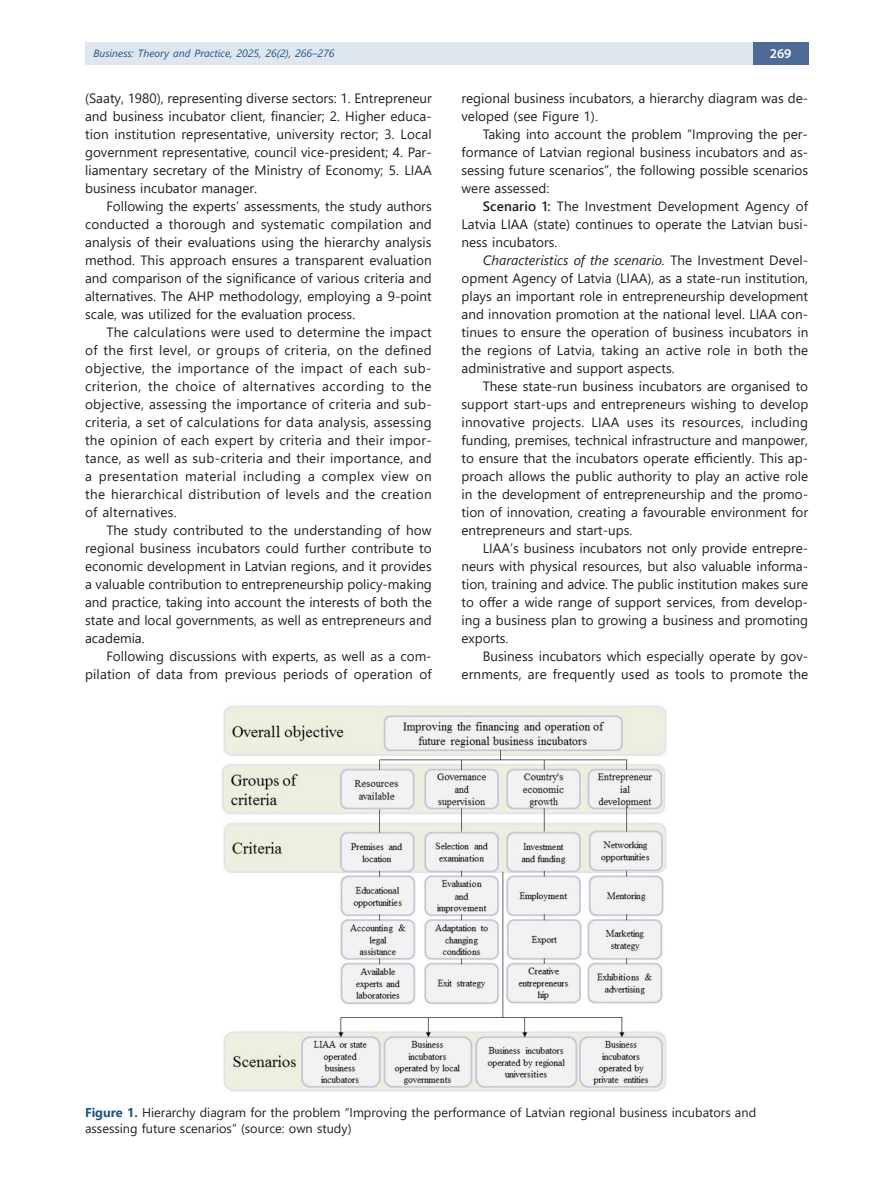
<style>
.page{position:relative;width:872px;height:1191px;background:#fff}
.page>*{position:absolute;margin:0;border:0;box-sizing:border-box;transform-origin:0 0}
.t1{font:13.5px/18px "Segoe UI";color:#231f20;text-align:justify}
.t2{font:600 13.5px "Myriad Pro";color:#fff}
.t3{font:12.75px/15.3px "Segoe UI";color:#231f20}
.t4{font:italic 10.5px "Segoe UI";color:#1c5586}
.s1{font-weight:600}
.s2{font-style:italic}
.s3{font-weight:700;color:#1c5586}
</style>
<div class="page">
<div style="left:85px;top:43px;width:668px;height:22px;background:#dfe6ee"></div>
<div style="left:753px;top:43px;width:55px;height:22px;background:#4e6b98"></div>
<img style="left:221px;top:706px;width:446px;height:386px">
<p class="t4" style="left:94px;top:43px;width:242px">Business: Theory and Practice, 2025, 26(2), 266–276</p>
<p class="t2" style="left:769px;top:45px;width:23px">269</p>
<p class="t1" style="left:85px;top:88px;width:348px">(Saaty, 1980), representing diverse sectors: 1. Entrepreneur and business incubator client, financier; 2. Higher educa&shy;tion institution representative, university rector; 3. Local government representative, council vice-president; 4. Par&shy;liamentary secretary of the Ministry of Economy; 5. LIAA business incubator manager.</p>
<p class="t1" style="left:85px;top:196px;width:348px;text-indent:21px">Following the experts’ assessments, the study authors conducted a thorough and systematic compilation and analysis of their evaluations using the hierarchy analysis method. This approach ensures a transparent evaluation and comparison of the significance of various criteria and alternatives. The AHP methodology, employing a 9-point scale, was utilized for the evaluation process.</p>
<p class="t1" style="left:85px;top:322px;width:348px;text-indent:21px">The calculations were used to determine the impact of the first level, or groups of criteria, on the defined objective, the importance of the impact of each sub&shy;criterion, the choice of alternatives according to the objective, assessing the importance of criteria and sub&shy;criteria, a set of calculations for data analysis, assessing the opinion of each expert by criteria and their impor&shy;tance, as well as sub-criteria and their importance, and a presentation material including a complex view on the hierarchical distribution of levels and the creation of alternatives.</p>
<p class="t1" style="left:85px;top:520px;width:348px;text-indent:21px">The study contributed to the understanding of how regional business incubators could further contribute to economic development in Latvian regions, and it provides a valuable contribution to entrepreneurship policy-making and practice, taking into account the interests of both the state and local governments, as well as entrepreneurs and academia.</p>
<p class="t1" style="left:85px;top:646px;width:348px;text-align:right">Following discussions with experts, as well as a com&shy;pilation of data from previous periods of operation of</p>
<p class="t1" style="left:461px;top:88px;width:348px">regional business incubators, a hierarchy diagram was de&shy;veloped (see Figure 1).</p>
<p class="t1" style="left:461px;top:124px;width:348px;text-indent:21px">Taking into account the problem “Improving the per&shy;formance of Latvian regional business incubators and as&shy;sessing future scenarios”, the following possible scenarios were assessed:</p>
<p class="t1" style="left:461px;top:196px;width:348px;text-indent:21px"><span class="s1">Scenario 1:</span> The Investment Development Agency of Latvia LIAA (state) continues to operate the Latvian busi&shy;ness incubators.</p>
<p class="t1" style="left:461px;top:250px;width:348px;text-indent:21px"><span class="s2">Characteristics of the scenario.</span> The Investment Devel&shy;opment Agency of Latvia (LIAA), as a state-run institution, plays an important role in entrepreneurship development and innovation promotion at the national level. LIAA con&shy;tinues to ensure the operation of business incubators in the regions of Latvia, taking an active role in both the administrative and support aspects.</p>
<p class="t1" style="left:461px;top:376px;width:348px;text-indent:21px">These state-run business incubators are organised to support start-ups and entrepreneurs wishing to develop innovative projects. LIAA uses its resources, including funding, premises, technical infrastructure and manpower, to ensure that the incubators operate efficiently. This ap&shy;proach allows the public authority to play an active role in the development of entrepreneurship and the promo&shy;tion of innovation, creating a favourable environment for entrepreneurs and start-ups.</p>
<p class="t1" style="left:461px;top:538px;width:348px;text-indent:21px">LIAA’s business incubators not only provide entrepre&shy;neurs with physical resources, but also valuable informa&shy;tion, training and advice. The public institution makes sure to offer a wide range of support services, from develop&shy;ing a business plan to growing a business and promoting exports.</p>
<p class="t1" style="left:461px;top:646px;width:348px;text-align:right">Business incubators which especially operate by gov&shy;ernments, are frequently used as tools to promote the</p>
<p class="t3" style="left:85px;top:1104px;width:672px"><span class="s3">Figure 1.</span> Hierarchy diagram for the problem “Improving the performance of Latvian regional business incubators and assessing future scenarios” (source: own study)</p>
</div>
